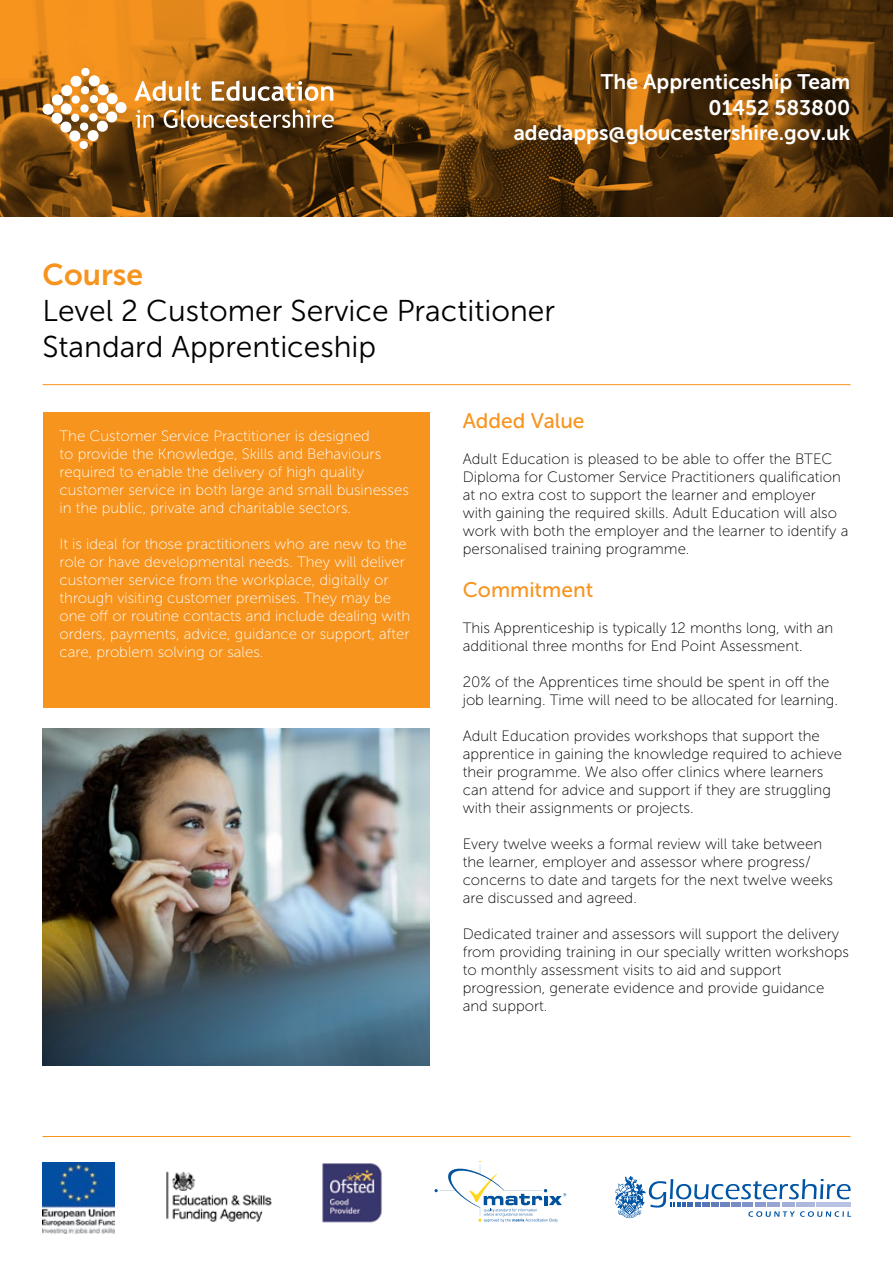
<style>
.page{position:relative;width:893px;height:1263px;background:#fff}
.page>*{position:absolute;margin:0;border:0;box-sizing:border-box;transform-origin:0 0}
.t1{font:30px/36px "Museo Sans 300";color:#000}
.t2{font:30px "Museo Sans 700";color:#f7941e}
.t3{font:21px/25.2px "Museo Sans 700";color:#fff;text-align:right}
.t4{font:21px "Museo Sans 500";color:#f7941e}
.t5{font:15px/18px "Museo Sans 100";color:#000}
.t6{font:15px/18px "Museo Sans 100";color:#fff}
</style>
<div class="page">
<svg style="left:0;top:0;width:893px;height:217px;background:#834f0f"></svg>
<div style="left:43px;top:412px;width:386px;height:295px;background:#f7941e"></div>
<hr style="left:43px;top:1136px;width:807px;height:1px;background:#f7941e">
<hr style="left:43px;top:384px;width:807px;height:1px;background:#f7941e">
<svg style="left:43px;top:68px;width:84px;height:81px"></svg>
<svg style="left:134px;top:81px;width:67px;height:20px"></svg>
<svg style="left:212px;top:81px;width:121px;height:20px"></svg>
<svg style="left:136px;top:110px;width:18px;height:18px"></svg>
<svg style="left:164px;top:110px;width:170px;height:18px"></svg>
<img style="left:43px;top:728px;width:386px;height:337px">
<img style="left:166px;top:1171px;width:106px;height:51px">
<img style="left:42px;top:1163px;width:72px;height:70px">
<svg style="left:616px;top:1176px;width:235px;height:42px"></svg>
<hr style="left:742px;top:1203px;width:11px;height:4px;background:#8193c9">
<hr style="left:755px;top:1203px;width:11px;height:4px;background:#8b9cce">
<hr style="left:767px;top:1203px;width:13px;height:4px;background:#96a5d2">
<hr style="left:782px;top:1203px;width:12px;height:4px;background:#a1aed7">
<hr style="left:796px;top:1203px;width:18px;height:4px;background:#adb8dd">
<hr style="left:816px;top:1203px;width:35px;height:4px;background:#b9c2e2">
<svg style="left:435px;top:1161px;width:131px;height:61px"></svg>
<img style="left:322px;top:1163px;width:60px;height:60px">
<h2 class="t3" style="left:514px;top:69px;width:338px">The Apprenticeship Team<br>01452 583800 adedapps@gloucestershire.gov.uk</h2>
<h1 class="t2" style="left:43px;top:258px;width:102px">Course</h1>
<h1 class="t1" style="left:43px;top:293px;width:514px">Level 2 Customer Service Practitioner<br>Standard Apprenticeship</h1>
<p class="t6" style="left:60px;top:427px;width:351px">The Customer Service Practitioner is designed<br>to provide the Knowledge, Skills and Behaviours required to enable the delivery of high quality customer service in both large and small businesses in the public, private and charitable sectors.</p>
<p class="t6" style="left:60px;top:535px;width:352px">It is ideal for those practitioners who are new to the role or have developmental needs. They will deliver customer service from the workplace, digitally or through visiting customer premises. They may be one off or routine contacts and include dealing with orders, payments, advice, guidance or support, after care, problem solving or sales.</p>
<h2 class="t4" style="left:463px;top:409px;width:123px">Added Value</h2>
<p class="t5" style="left:463px;top:450px;width:387px">Adult Education is pleased to be able to offer the BTEC Diploma for Customer Service Practitioners qualification at no extra cost to support the learner and employer<br>with gaining the required skills. Adult Education will also work with both the employer and the learner to identify a personalised training programme.</p>
<h2 class="t4" style="left:463px;top:578px;width:132px">Commitment</h2>
<p class="t5" style="left:463px;top:619px;width:372px">This Apprenticeship is typically 12 months long, with an additional three months for End Point Assessment.</p>
<p class="t5" style="left:463px;top:673px;width:377px">20% of the Apprentices time should be spent in off the job learning. Time will need to be allocated for learning.</p>
<p class="t5" style="left:463px;top:727px;width:381px">Adult Education provides workshops that support the apprentice in gaining the knowledge required to achieve their programme. We also offer clinics where learners can attend for advice and support if they are struggling with their assignments or projects.</p>
<p class="t5" style="left:463px;top:835px;width:372px">Every twelve weeks a formal review will take between the learner, employer and assessor where progress/ concerns to date and targets for the next twelve weeks are discussed and agreed.</p>
<p class="t5" style="left:463px;top:925px;width:388px">Dedicated trainer and assessors will support the delivery from providing training in our specially written workshops to monthly assessment visits to aid and support progression, generate evidence and provide guidance and support.</p>
</div>
